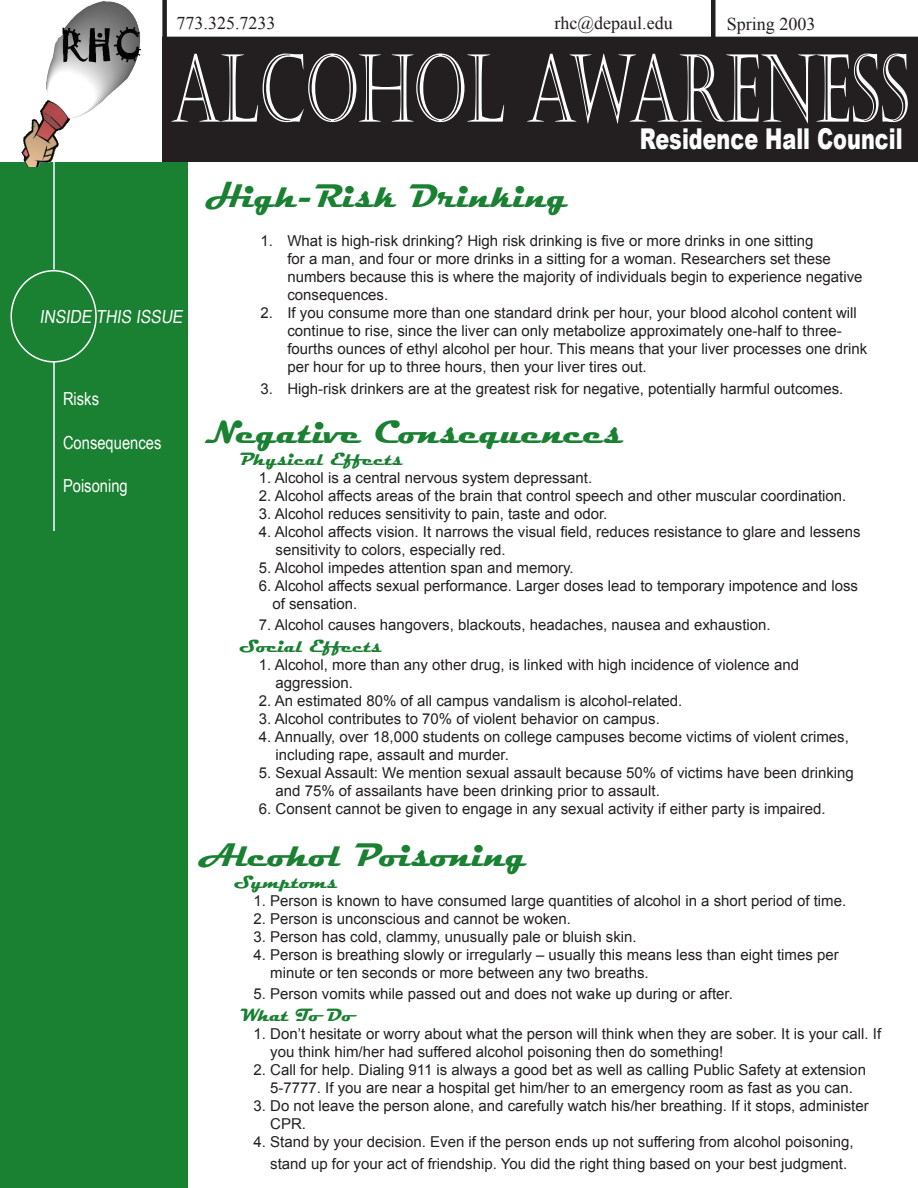
<style>
.page{position:relative;width:918px;height:1188px;background:#fff}
.page>*{position:absolute;margin:0;border:0;box-sizing:border-box;transform-origin:0 0}
.t1{font:93.9px "Castellar";color:#fff;scale:.65 1}
.t2{font:700 33px "Magneto";color:#1a8032}
.t3{font:900 28.65px "Arial";color:#fff;scale:.72 1}
.t4{font:700 18px "Magneto";color:#1a8032}
.t5{font:18px "Times New Roman";color:#231f20}
.t6{font:18px "Arial Narrow";color:#fff}
.t7{font:18px "Arial Narrow";color:#fff;scale:1.06 1}
.t8{font:15px/18px "Arial";color:#231f20}
.s1{color:#231f20}
</style>
<div class="page">
<div style="left:0;top:162px;width:187px;height:1026px;background:#1a8032"></div>
<div style="left:163px;top:37px;width:754px;height:124px;background:#231f20"></div>
<div style="left:162px;top:37px;width:756px;height:125px;border:2px solid #231f20"></div>
<img style="left:22px;top:2px;width:118px;height:164px">
<div style="left:162px;top:0;width:5px;height:160px;background:#231f20"></div>
<div style="left:711px;top:0;width:5px;height:38px;background:#231f20"></div>
<hr style="left:53px;top:162px;width:2px;height:108px;background:#fff">
<hr style="left:53px;top:361px;width:2px;height:170px;background:#fff">
<div style="left:10px;top:270px;width:87px;height:93px;border:2px solid #fff;border-radius:50%"></div>
<hr style="left:917px;top:592px;width:1px;height:596px;background:#caddc7">
<svg style="left:917px;top:592px;width:1px;height:58px"></svg>
<p class="t5" style="left:177px;top:11px;width:100px">773.325.7233</p>
<p class="t5" style="left:555px;top:11px;width:120px">rhc@depaul.edu</p>
<p class="t5" style="left:727px;top:12px;width:90px">Spring 2003</p>
<h1 class="t1" style="left:171px;top:36px;width:1138px">ALCOHOL AWARENESS</h1>
<h3 class="t3" style="left:640px;top:118px;width:386px">Residence Hall Council <span class="s1">.</span></h3>
<p class="t7" style="left:40px;top:304px;width:140px">INSIDE THIS ISSUE</p>
<p class="t6" style="left:63px;top:386px;width:38px">Risks</p>
<p class="t6" style="left:63px;top:429px;width:100px">Consequences</p>
<p class="t6" style="left:63px;top:472px;width:66px">Poisoning</p>
<p class="t2" style="left:206px;top:177px;width:363px">High-Risk Drinking</p>
<p class="t8" style="left:287px;top:232px;width:577px;text-indent:-27px">1. What is high-risk drinking? High risk drinking is five or more drinks in one sitting<br>for a man, and four or more drinks in a sitting for a woman. Researchers set these numbers because this is where the majority of individuals begin to experience negative consequences.</p>
<p class="t8" style="left:287px;top:304px;width:582px;text-indent:-27px">2. If you consume more than one standard drink per hour, your blood alcohol content will continue to rise, since the liver can only metabolize approximately one-half to three&shy;fourths ounces of ethyl alcohol per hour. This means that your liver processes one drink per hour for up to three hours, then your liver tires out.</p>
<p class="t8" style="left:260px;top:380px;width:585px">3. High-risk drinkers are at the greatest risk for negative, potentially harmful outcomes.</p>
<p class="t2" style="left:205px;top:413px;width:420px">Negative Consequences</p>
<p class="t4" style="left:239px;top:448px;width:165px">Physical Effects</p>
<p class="t8" style="left:259px;top:469px;width:335px">1. Alcohol is a central nervous system depressant.</p>
<p class="t8" style="left:259px;top:487px;width:589px">2. Alcohol affects areas of the brain that control speech and other muscular coordination.</p>
<p class="t8" style="left:259px;top:505px;width:350px">3. Alcohol reduces sensitivity to pain, taste and odor.</p>
<p class="t8" style="left:259px;top:523px;width:603px">4. Alcohol affects vision. It narrows the visual field, reduces resistance to glare and lessens</p>
<p class="t8" style="left:276px;top:541px;width:232px">sensitivity to colors, especially red.</p>
<p class="t8" style="left:259px;top:559px;width:316px">5. Alcohol impedes attention span and memory.</p>
<p class="t8" style="left:272px;top:577px;width:587px;text-indent:-14px">6. Alcohol affects sexual performance. Larger doses lead to temporary impotence and loss of sensation.</p>
<p class="t8" style="left:259px;top:616px;width:513px">7. Alcohol causes hangovers, blackouts, headaches, nausea and exhaustion.</p>
<p class="t4" style="left:239px;top:636px;width:145px">Social Effects</p>
<p class="t8" style="left:259px;top:656px;width:542px">1. Alcohol, more than any other drug, is linked with high incidence of violence and</p>
<p class="t8" style="left:276px;top:674px;width:79px">aggression.</p>
<p class="t8" style="left:259px;top:692px;width:425px">2. An estimated 80% of all campus vandalism is alcohol-related.</p>
<p class="t8" style="left:259px;top:710px;width:403px">3. Alcohol contributes to 70% of violent behavior on campus.</p>
<p class="t8" style="left:259px;top:728px;width:591px">4. Annually, over 18,000 students on college campuses become victims of violent crimes,</p>
<p class="t8" style="left:276px;top:746px;width:235px">including rape, assault and murder.</p>
<p class="t8" style="left:259px;top:764px;width:597px">5. Sexual Assault: We mention sexual assault because 50% of victims have been drinking</p>
<p class="t8" style="left:276px;top:782px;width:386px">and 75% of assailants have been drinking prior to assault.</p>
<p class="t8" style="left:259px;top:800px;width:568px">6. Consent cannot be given to engage in any sexual activity if either party is impaired.</p>
<p class="t2" style="left:200px;top:836px;width:329px">Alcohol Poisoning</p>
<p class="t4" style="left:234px;top:871px;width:105px">Symptoms</p>
<p class="t8" style="left:254px;top:892px;width:594px">1. Person is known to have consumed large quantities of alcohol in a short period of time.</p>
<p class="t8" style="left:254px;top:910px;width:319px">2. Person is unconscious and cannot be woken.</p>
<p class="t8" style="left:254px;top:928px;width:385px">3. Person has cold, clammy, unusually pale or bluish skin.</p>
<p class="t8" style="left:254px;top:946px;width:587px">4. Person is breathing slowly or irregularly – usually this means less than eight times per</p>
<p class="t8" style="left:270px;top:964px;width:380px">minute or ten seconds or more between any two breaths.</p>
<p class="t8" style="left:254px;top:985px;width:481px">5. Person vomits while passed out and does not wake up during or after.</p>
<p class="t4" style="left:240px;top:1005px;width:114px">What To Do</p>
<p class="t8" style="left:254px;top:1025px;width:629px">1. Don’t hesitate or worry about what the person will think when they are sober. It is your call. If</p>
<p class="t8" style="left:270px;top:1043px;width:455px">you think him/her had suffered alcohol poisoning then do something!</p>
<p class="t8" style="left:254px;top:1061px;width:614px">2. Call for help. Dialing 911 is always a good bet as well as calling Public Safety at extension</p>
<p class="t8" style="left:270px;top:1079px;width:584px">5-7777. If you are near a hospital get him/her to an emergency room as fast as you can.</p>
<p class="t8" style="left:254px;top:1097px;width:617px">3. Do not leave the person alone, and carefully watch his/her breathing. If it stops, administer</p>
<p class="t8" style="left:270px;top:1115px;width:37px">CPR.</p>
<p class="t8" style="left:254px;top:1133px;width:602px">4. Stand by your decision. Even if the person ends up not suffering from alcohol poisoning,</p>
<p class="t8" style="left:270px;top:1154px;width:579px">stand up for your act of friendship. You did the right thing based on your best judgment.</p>
</div>
